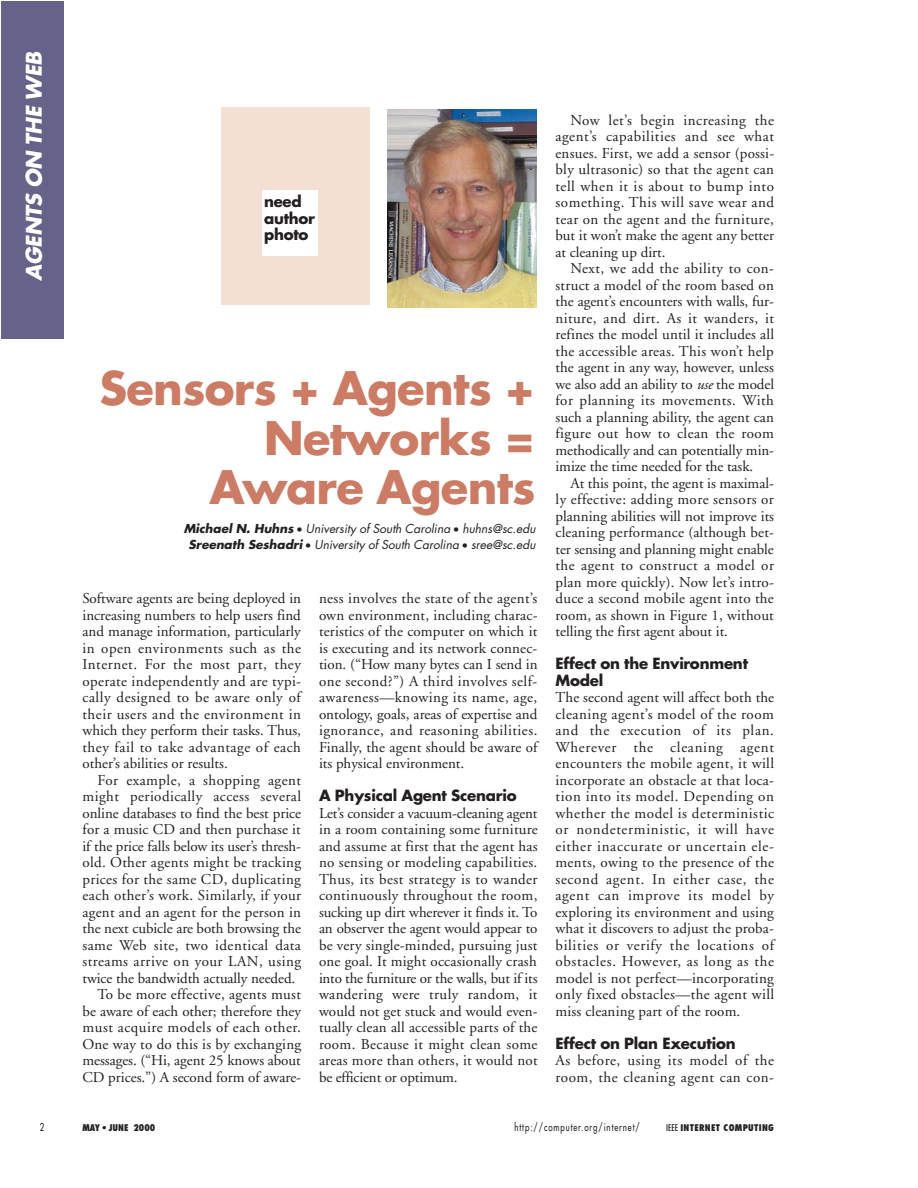
<style>
.page{position:relative;width:918px;height:1188px;background:#fff}
.page>*{position:absolute;margin:0;border:0;box-sizing:border-box;transform-origin:0 0}
.t1{font:700 45px/49.5px "Futura";letter-spacing:-.015em;color:#cc7c64;text-align:right}
.t2{font:italic 700 21px "Futura";color:#fff}
.t3{font:15px/16.5px "Adobe Garamond";letter-spacing:.01em;color:#231f20;text-align:justify}
.t4{font:15px "Adobe Garamond";letter-spacing:.03em;color:#231f20}
.t5{font:700 15px/16.5px "Futura";letter-spacing:-.015em;color:#231f20}
.t6{font:15px/16.5px "Adobe Garamond";letter-spacing:.035em;color:#231f20}
.t7{font:italic 12px/16.5px "Futura";color:#231f20;text-align:center}
.t8{font:10.5px "Futura";letter-spacing:.115em;color:#231f20;scale:.75 1}
.t9{font:800 condensed 9px "Futura";letter-spacing:.035em;color:#231f20}
.t10{font:800 condensed 9px "Futura";color:#231f20}
.s1{font-weight:700}
.s2{font-style:italic}
.s3{font-weight:400}
</style>
<div class="page">
<div style="left:2px;top:2px;width:62px;height:337px;background:#676289"></div>
<img style="left:388px;top:110px;width:148px;height:198px">
<div style="left:221px;top:107px;width:148px;height:198px;background:#f3dfd4"></div>
<div style="left:262px;top:190px;width:56px;height:66px;background:#fff"></div>
<h2 class="t2" style="left:25px;top:281px;width:234px;rotate:-90deg">AGENTS ON THE WEB</h2>
<p class="t5" style="left:264px;top:194px;width:53px">need author photo</p>
<h1 class="t1" style="left:99px;top:367px;width:438px">Sensors + Agents +<br>Networks =<br>Aware Agents</h1>
<p class="t7" style="left:184px;top:521px;width:355px"><span class="s1">Michael N. Huhns</span> • University of South Carolina • huhns@sc.edu<br><span class="s1">Sreenath Seshadri</span> • University of South Carolina • sree@sc.edu</p>
<p class="t3" style="left:82px;top:591px;width:220px">Software agents are being deployed in increasing numbers to help users find and manage information, particularly in open environments such as the Internet. For the most part, they operate independently and are typi&shy;cally designed to be aware only of their users and the environment in which they perform their tasks. Thus, they fail to take advantage of each other’s abilities or results.</p>
<p class="t4" style="left:98px;top:774px;width:205px">For example, a shopping agent</p>
<p class="t4" style="left:82px;top:790px;width:220px">might periodically access several</p>
<p class="t3" style="left:82px;top:806px;width:220px">online databases to find the best price</p>
<p class="t3" style="left:82px;top:822px;width:220px">for a music CD and then purchase it</p>
<p class="t3" style="left:82px;top:839px;width:220px">if the price falls below its user’s thresh-</p>
<p class="t3" style="left:82px;top:855px;width:220px">old. Other agents might be tracking</p>
<p class="t3" style="left:82px;top:872px;width:220px">prices for the same CD, duplicating</p>
<p class="t4" style="left:82px;top:889px;width:220px">each other’s work. Similarly, if your</p>
<p class="t3" style="left:82px;top:905px;width:220px">agent and an agent for the person in</p>
<p class="t3" style="left:82px;top:921px;width:220px">the next cubicle are both browsing the</p>
<p class="t4" style="left:82px;top:939px;width:220px">same Web site, two identical data</p>
<p class="t4" style="left:82px;top:955px;width:220px">streams arrive on your LAN, using</p>
<p class="t3" style="left:82px;top:971px;width:214px">twice the bandwidth actually needed.</p>
<p class="t3" style="left:98px;top:987px;width:205px">To be more effective, agents must</p>
<p class="t3" style="left:82px;top:1004px;width:220px">be aware of each other; therefore they</p>
<p class="t6" style="left:82px;top:1020px;width:220px">must acquire models of each other.</p>
<p class="t3" style="left:82px;top:1037px;width:220px">One way to do this is by exchanging</p>
<p class="t3" style="left:82px;top:1053px;width:220px">messages. (“Hi, agent 25 knows about</p>
<p class="t3" style="left:82px;top:1070px;width:220px">CD prices.”) A second form of aware-</p>
<p class="t3" style="left:319px;top:591px;width:220px">ness involves the state of the agent’s own environment, including charac&shy;teristics of the computer on which it is executing and its network connec&shy;tion. (“How many bytes can I send in one second?”) A third involves self&shy;awareness—knowing its name, age, ontology, goals, areas of expertise and ignorance, and reasoning abilities.<br>Finally, the agent should be aware of its physical environment.</p>
<p class="t5" style="left:319px;top:788px;width:199px">A Physical Agent Scenario</p>
<p class="t3" style="left:319px;top:806px;width:220px">Let’s consider a vacuum-cleaning agent in a room containing some furniture and assume at first that the agent has no sensing or modeling capabilities.<br>Thus, its best strategy is to wander continuously throughout the room, sucking up dirt wherever it finds it. To an observer the agent would appear to be very single-minded, pursuing just one goal. It might occasionally crash into the furniture or the walls, but if its wandering were truly random, it would not get stuck and would even&shy;tually clean all accessible parts of the room. Because it might clean some areas more than others, it would not be efficient or optimum.</p>
<p class="t3" style="left:556px;top:113px;width:220px;text-indent:15px">Now let’s begin increasing the agent’s capabilities and see what ensues. First, we add a sensor (possi&shy;bly ultrasonic) so that the agent can tell when it is about to bump into something. This will save wear and tear on the agent and the furniture, but it won’t make the agent any better at cleaning up dirt.</p>
<p class="t3" style="left:556px;top:261px;width:220px;text-indent:15px">Next, we add the ability to con&shy;struct a model of the room based on the agent’s encounters with walls, fur&shy;niture, and dirt. As it wanders, it refines the model until it includes all the accessible areas. This won’t help the agent in any way, however, unless we also add an ability to <span class="s2">use</span> the model for planning its movements. With such a planning ability, the agent can figure out how to clean the room methodically and can potentially min&shy;imize the time needed for the task.</p>
<p class="t3" style="left:556px;top:476px;width:220px;text-indent:15px">At this point, the agent is maximal&shy;ly effective: adding more sensors or planning abilities will not improve its cleaning performance (although bet&shy;ter sensing and planning might enable the agent to construct a model or plan more quickly). Now let’s intro&shy;duce a second mobile agent into the room, as shown in Figure 1, without telling the first agent about it.</p>
<p class="t5" style="left:556px;top:656px;width:194px">Effect on the Environment<br>Model</p>
<p class="t3" style="left:556px;top:690px;width:220px">The second agent will affect both the cleaning agent’s model of the room and the execution of its plan.<br>Wherever the cleaning agent encounters the mobile agent, it will incorporate an obstacle at that loca&shy;tion into its model. Depending on whether the model is deterministic or nondeterministic, it will have either inaccurate or uncertain ele&shy;ments, owing to the presence of the second agent. In either case, the agent can improve its model by exploring its environment and using what it discovers to adjust the proba&shy;bilities or verify the locations of obstacles. However, as long as the model is not perfect—incorporating only fixed obstacles—the agent will miss cleaning part of the room.</p>
<p class="t5" style="left:556px;top:1036px;width:182px">Effect on Plan Execution</p>
<p class="t6" style="left:556px;top:1053px;width:220px">As before, using its model of the room, the cleaning agent can con-</p>
<p class="t8" style="left:40px;top:1122px;width:8px">2</p>
<p class="t10" style="left:82px;top:1124px;width:74px">MAY • JUNE 2000</p>
<p class="t8" style="left:514px;top:1122px;width:169px">http://computer.org/internet/</p>
<p class="t9" style="left:666px;top:1124px;width:109px"><span class="s3">IEEE</span> INTERNET COMPUTING</p>
</div>
